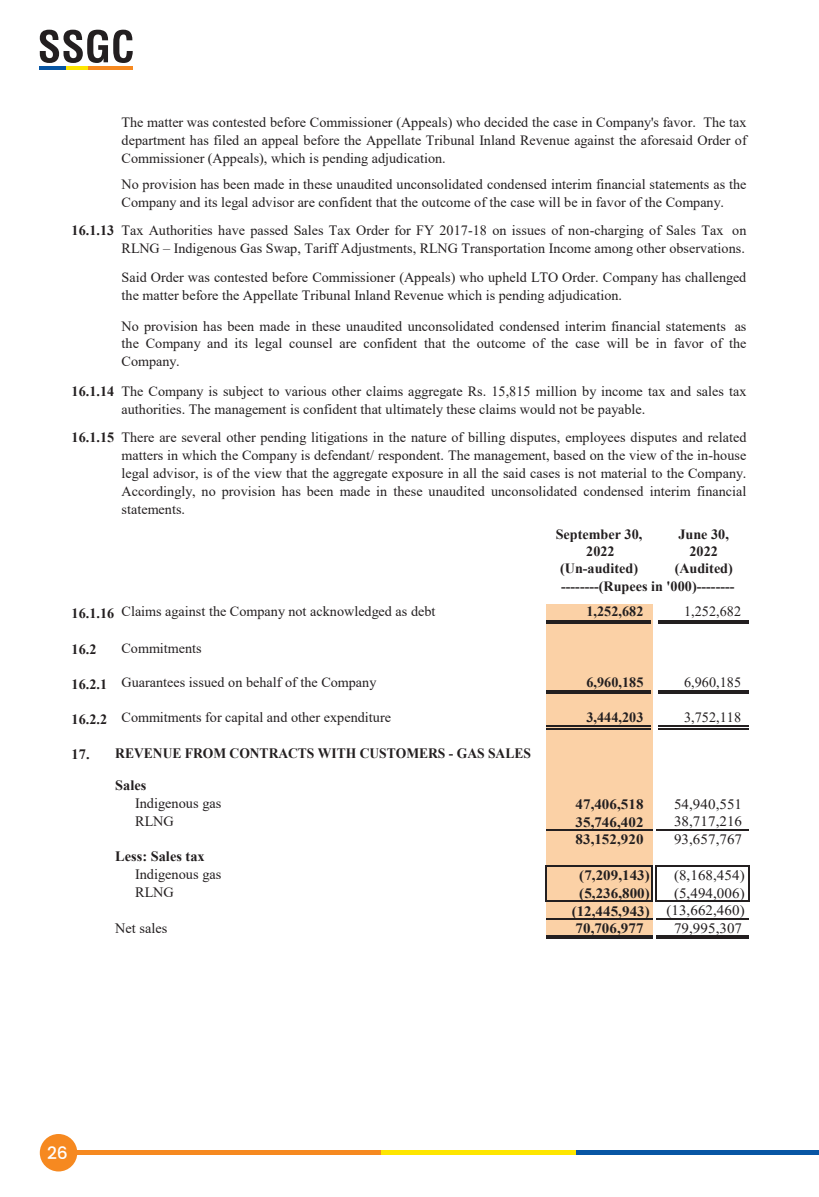
<style>
.page{position:relative;width:819px;height:1197px;background:#fff}
.page>*{position:absolute;margin:0;border:0;box-sizing:border-box;transform-origin:0 0}
.t1{font:500 17.15px "Poppins";color:#fff}
.t2{font:14.35px/18.2px "Times New Roman";letter-spacing:.005em;color:#231f20;text-align:right;scale:1.05 1}
.t3{font:700 14.35px "Times New Roman";color:#231f20;scale:1.05 1}
.t4{font:14.35px "Times New Roman";letter-spacing:.005em;color:#231f20}
.t5{font:700 14.35px "Times New Roman";color:#231f20;scale:.95 1}
.t6{font:700 14.35px "Times New Roman";color:#231f20}
.t7{font:14.17px/17.8px "Times New Roman";letter-spacing:.005em;color:#231f20}
.t8{font:700 14.17px "Times New Roman";letter-spacing:.005em;color:#231f20}
.s1{font-weight:700}
</style>
<div class="page">
<div style="left:546px;top:604px;width:107px;height:335px;background:#fbd1a6"></div>
<svg style="left:40px;top:30px;width:93px;height:33px"></svg>
<hr style="left:40px;top:66px;width:93px;height:4px;background:#f68920">
<hr style="left:40px;top:66px;width:47px;height:4px;background:#fee600">
<hr style="left:40px;top:66px;width:26px;height:4px;background:#0856a4">
<hr style="left:70px;top:1151px;width:749px;height:4px;background:#f68920">
<hr style="left:381px;top:1151px;width:438px;height:4px;background:#fee600">
<hr style="left:576px;top:1151px;width:243px;height:4px;background:#0856a4">
<div style="left:40px;top:1134px;width:37px;height:37px;background:#f68920;border-radius:50%"></div>
<hr style="left:546px;top:620px;width:105px;height:1px;background:#231f20">
<hr style="left:546px;top:622px;width:105px;height:2px;background:#231f20">
<hr style="left:546px;top:691px;width:105px;height:1px;background:#231f20">
<hr style="left:546px;top:693px;width:105px;height:1px;background:#231f20">
<hr style="left:546px;top:726px;width:105px;height:1px;background:#231f20">
<hr style="left:546px;top:728px;width:105px;height:1px;background:#231f20">
<hr style="left:658px;top:620px;width:91px;height:1px;background:#231f20">
<hr style="left:658px;top:622px;width:91px;height:2px;background:#231f20">
<hr style="left:658px;top:691px;width:91px;height:1px;background:#231f20">
<hr style="left:658px;top:693px;width:91px;height:1px;background:#231f20">
<hr style="left:658px;top:726px;width:91px;height:1px;background:#231f20">
<hr style="left:658px;top:728px;width:91px;height:1px;background:#231f20">
<hr style="left:546px;top:830px;width:107px;height:1px;background:#231f20">
<hr style="left:547px;top:865px;width:106px;height:1px;background:#231f20">
<hr style="left:547px;top:901px;width:106px;height:1px;background:#231f20">
<hr style="left:546px;top:919px;width:107px;height:1px;background:#231f20">
<hr style="left:546px;top:935px;width:107px;height:1px;background:#231f20">
<hr style="left:546px;top:938px;width:107px;height:1px;background:#231f20">
<hr style="left:546px;top:865px;width:1px;height:37px;background:#231f20">
<hr style="left:652px;top:866px;width:1px;height:36px;background:#231f20">
<hr style="left:656px;top:865px;width:1px;height:37px;background:#231f20">
<hr style="left:748px;top:866px;width:1px;height:36px;background:#231f20">
<hr style="left:656px;top:830px;width:93px;height:1px;background:#231f20">
<hr style="left:657px;top:865px;width:92px;height:1px;background:#231f20">
<hr style="left:657px;top:901px;width:92px;height:1px;background:#231f20">
<hr style="left:656px;top:919px;width:93px;height:1px;background:#231f20">
<hr style="left:656px;top:935px;width:93px;height:1px;background:#231f20">
<hr style="left:656px;top:938px;width:93px;height:1px;background:#231f20">
<p class="t7" style="left:122px;top:113px;width:627px;text-align:justify">The matter was contested before Commissioner (Appeals) who decided the case in Company's favor. The tax department has filed an appeal before the Appellate Tribunal Inland Revenue against the aforesaid Order of Commissioner (Appeals), which is pending adjudication.</p>
<p class="t7" style="left:122px;top:175px;width:626px">No provision has been made in these unaudited unconsolidated condensed interim financial statements as the<br>Company and its legal advisor are confident that the outcome of the case will be in favor of the Company.</p>
<p class="t7" style="left:122px;top:221px;width:626px">Tax Authorities have passed Sales Tax Order for FY 2017-18 on issues of non-charging of Sales Tax on<br>RLNG – Indigenous Gas Swap, Tariff Adjustments, RLNG Transportation Income among other observations.</p>
<p class="t7" style="left:122px;top:268px;width:626px">Said Order was contested before Commissioner (Appeals) who upheld LTO Order. Company has challenged the matter before the Appellate Tribunal Inland Revenue which is pending adjudication.</p>
<p class="t7" style="left:122px;top:316px;width:626px;text-align:justify">No provision has been made in these unaudited unconsolidated condensed interim financial statements as the Company and its legal counsel are confident that the outcome of the case will be in favor of the Company.</p>
<p class="t8" style="left:72px;top:220px;width:44px">16.1.13</p>
<p class="t7" style="left:122px;top:382px;width:626px">The Company is subject to various other claims aggregate Rs. 15,815 million by income tax and sales tax authorities. The management is confident that ultimately these claims would not be payable.</p>
<p class="t7" style="left:122px;top:428px;width:626px;text-align:justify">There are several other pending litigations in the nature of billing disputes, employees disputes and related matters in which the Company is defendant/ respondent. The management, based on the view of the in-house legal advisor, is of the view that the aggregate exposure in all the said cases is not material to the Company.<br>Accordingly, no provision has been made in these unaudited unconsolidated condensed interim financial statements.</p>
<p class="t8" style="left:72px;top:381px;width:44px">16.1.14</p>
<p class="t8" style="left:72px;top:427px;width:44px">16.1.15</p>
<p class="t8" style="left:556px;top:524px;width:88px">September 30,</p>
<p class="t8" style="left:678px;top:524px;width:52px">June 30,</p>
<p class="t8" style="left:586px;top:541px;width:30px">2022</p>
<p class="t8" style="left:689px;top:541px;width:30px">2022</p>
<p class="t8" style="left:560px;top:558px;width:79px">(Un-audited)</p>
<p class="t8" style="left:675px;top:558px;width:60px">(Audited)</p>
<p class="t8" style="left:561px;top:576px;width:175px">--------(Rupees in '000)--------</p>
<p class="t7" style="left:72px;top:602px;width:365px"><span class="s1">16.1.16</span> Claims against the Company not acknowledged as debt</p>
<p class="t8" style="left:586px;top:601px;width:59px">1,252,682</p>
<p class="t7" style="left:684px;top:602px;width:59px">1,252,682</p>
<p class="t8" style="left:72px;top:639px;width:26px">16.2</p>
<p class="t7" style="left:122px;top:639px;width:82px">Commitments</p>
<p class="t7" style="left:72px;top:673px;width:306px"><span class="s1">16.2.1</span> Guarantees issued on behalf of the Company</p>
<p class="t8" style="left:586px;top:672px;width:59px">6,960,185</p>
<p class="t7" style="left:684px;top:673px;width:59px">6,960,185</p>
<p class="t7" style="left:72px;top:708px;width:321px"><span class="s1">16.2.2</span> Commitments for capital and other expenditure</p>
<p class="t8" style="left:586px;top:707px;width:59px">3,444,203</p>
<p class="t7" style="left:684px;top:708px;width:59px">3,752,118</p>
<p class="t6" style="left:72px;top:744px;width:20px">17.</p>
<p class="t5" style="left:115px;top:743px;width:439px">REVENUE FROM CONTRACTS WITH CUSTOMERS - GAS SALES</p>
<p class="t6" style="left:115px;top:775px;width:33px">Sales</p>
<p class="t4" style="left:135px;top:793px;width:88px">Indigenous gas</p>
<p class="t3" style="left:576px;top:794px;width:66px">47,406,518</p>
<p class="t2" style="left:674px;top:794px;width:66px">54,940,551</p>
<p class="t4" style="left:135px;top:811px;width:40px">RLNG</p>
<p class="t3" style="left:576px;top:811px;width:66px">35,746,402</p>
<p class="t2" style="left:674px;top:812px;width:66px">38,717,216</p>
<p class="t3" style="left:576px;top:829px;width:66px">83,152,920</p>
<p class="t2" style="left:674px;top:830px;width:66px">93,657,767</p>
<p class="t6" style="left:115px;top:846px;width:91px">Less: Sales tax</p>
<p class="t4" style="left:135px;top:864px;width:88px">Indigenous gas</p>
<p class="t3" style="left:579px;top:865px;width:69px">(7,209,143)</p>
<p class="t2" style="left:674px;top:865px;width:69px">(8,168,454)</p>
<p class="t4" style="left:135px;top:882px;width:40px">RLNG</p>
<p class="t3" style="left:579px;top:883px;width:69px">(5,236,800)</p>
<p class="t2" style="left:572px;top:883px;width:166px">(5,494,006)<br><span class="s1">(12,445,943)</span> (13,662,460)</p>
<p class="t4" style="left:115px;top:918px;width:54px">Net sales</p>
<p class="t3" style="left:576px;top:918px;width:66px">70,706,977</p>
<p class="t2" style="left:674px;top:919px;width:66px">79,995,307</p>
<p class="t1" style="left:47px;top:1143px;width:22px">26</p>
</div>
